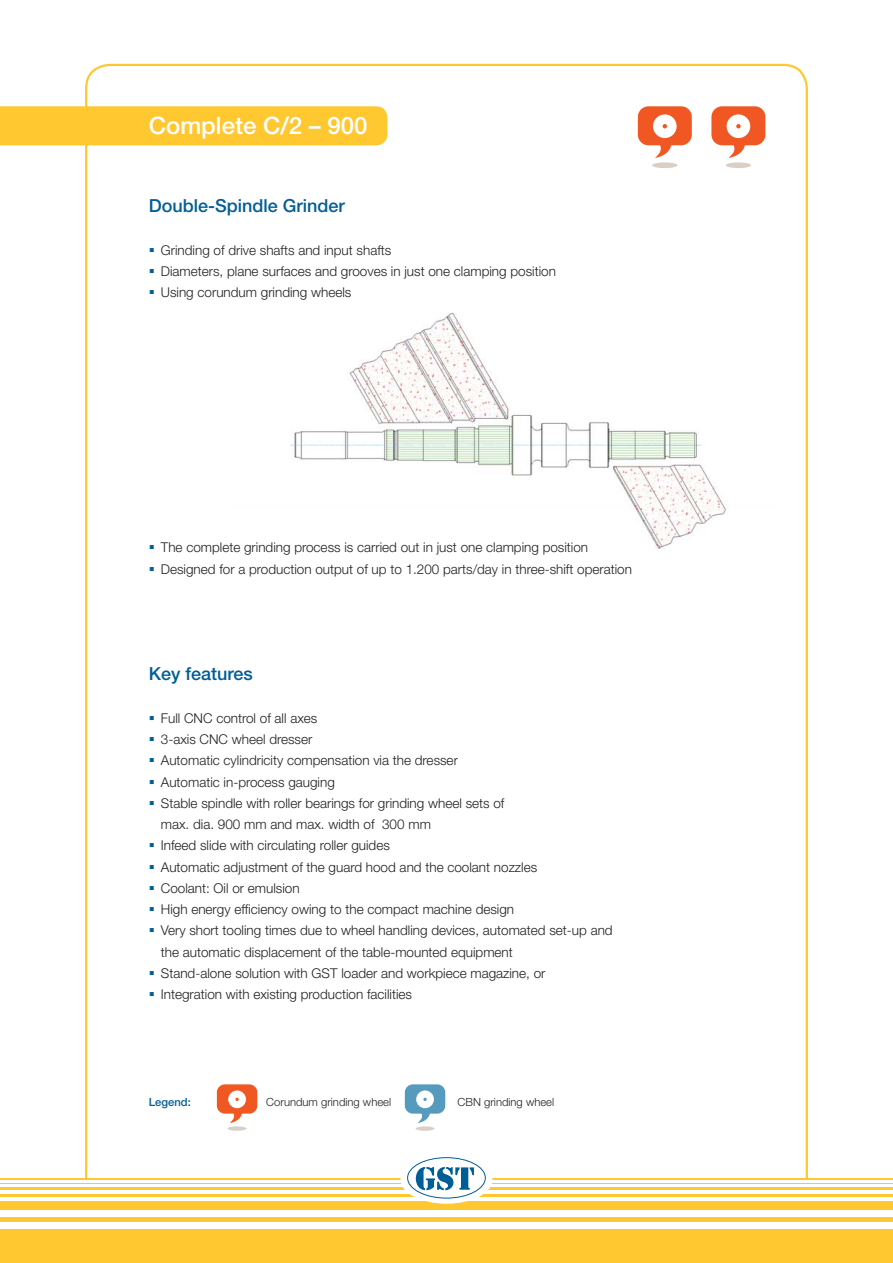
<style>
.page{position:relative;width:893px;height:1263px;background:#fff}
.page>*{position:absolute;margin:0;border:0;box-sizing:border-box;transform-origin:0 0}
.t1{font:500 24px "Helvetica Neue";color:#fff}
.t2{font:500 18px "Helvetica Neue";color:#005e96}
.t3{font:300 13.5px/21.3px "Helvetica Neue";color:#231f20}
.t4{font:300 11.25px "Helvetica Neue";color:#231f20}
.t5{font:500 11.25px "Helvetica Neue";color:#005e96}
</style>
<div class="page">
<img style="left:290px;top:312px;width:436px;height:237px">
<div style="left:0;top:106px;width:387px;height:39px;background:#ffc831"></div>
<div style="left:0;top:1178px;width:893px;height:85px;background:#ffc831"></div>
<hr style="left:0;top:1180px;width:893px;height:2px;background:#fff">
<hr style="left:0;top:1184px;width:893px;height:2px;background:#fff">
<hr style="left:0;top:1191px;width:893px;height:3px;background:#fff">
<hr style="left:0;top:1197px;width:893px;height:3px;background:#fff">
<div style="left:0;top:1210px;width:893px;height:6px;background:#fff"></div>
<div style="left:0;top:1222px;width:893px;height:7px;background:#fff"></div>
<svg style="left:400px;top:1155px;width:92px;height:49px"></svg>
<div style="left:408px;top:1157px;width:77px;height:41px;background:#fff;border-radius:50%"></div>
<div style="left:407px;top:1157px;width:79px;height:41px;border:1px solid #005e96;border-radius:50%"></div>
<svg style="left:416px;top:1167px;width:58px;height:23px"></svg>
<div style="left:726px;top:162px;width:25px;height:6px;background:#dacfc6;border-radius:50%"></div>
<svg style="left:711px;top:106px;width:54px;height:52px"></svg>
<div style="left:652px;top:162px;width:25px;height:6px;background:#dacfc6;border-radius:50%"></div>
<svg style="left:638px;top:106px;width:54px;height:52px"></svg>
<div style="left:228px;top:1126px;width:19px;height:5px;background:#dacfc6;border-radius:50%"></div>
<svg style="left:217px;top:1084px;width:40px;height:39px"></svg>
<div style="left:416px;top:1126px;width:18px;height:5px;background:#dacfc6;border-radius:50%"></div>
<svg style="left:405px;top:1084px;width:40px;height:39px"></svg>
<h1 class="t1" style="left:149px;top:117px;width:220px">Complete C/2 – 900</h1>
<h2 class="t2" style="left:149px;top:199px;width:198px">Double-Spindle Grinder</h2>
<p class="t3" style="left:161px;top:241px;width:397px">Grinding of drive shafts and input shafts<br>Diameters, plane surfaces and grooves in just one clamping position<br>Using corundum grinding wheels</p>
<p class="t3" style="left:161px;top:538px;width:473px">The complete grinding process is carried out in just one clamping position<br>Designed for a production output of up to 1.200 parts/day in three-shift operation</p>
<h2 class="t2" style="left:149px;top:667px;width:106px">Key features</h2>
<p class="t3" style="left:161px;top:709px;width:453px">Full CNC control of all axes<br>3-axis CNC wheel dresser<br>Automatic cylindricity compensation via the dresser<br>Automatic in-process gauging<br>Stable spindle with roller bearings for grinding wheel sets of<br>max. dia. 900 mm and max. width of 300 mm<br>Infeed slide with circulating roller guides<br>Automatic adjustment of the guard hood and the coolant nozzles<br>Coolant: Oil or emulsion<br>High energy efficiency owing to the compact machine design<br>Very short tooling times due to wheel handling devices, automated set-up and the automatic displacement of the table-mounted equipment<br>Stand-alone solution with GST loader and workpiece magazine, or<br>Integration with existing production facilities</p>
<p class="t5" style="left:149px;top:1097px;width:44px">Legend:</p>
<p class="t4" style="left:266px;top:1097px;width:126px">Corundum grinding wheel</p>
<p class="t4" style="left:458px;top:1097px;width:98px">CBN grinding wheel</p>
</div>
